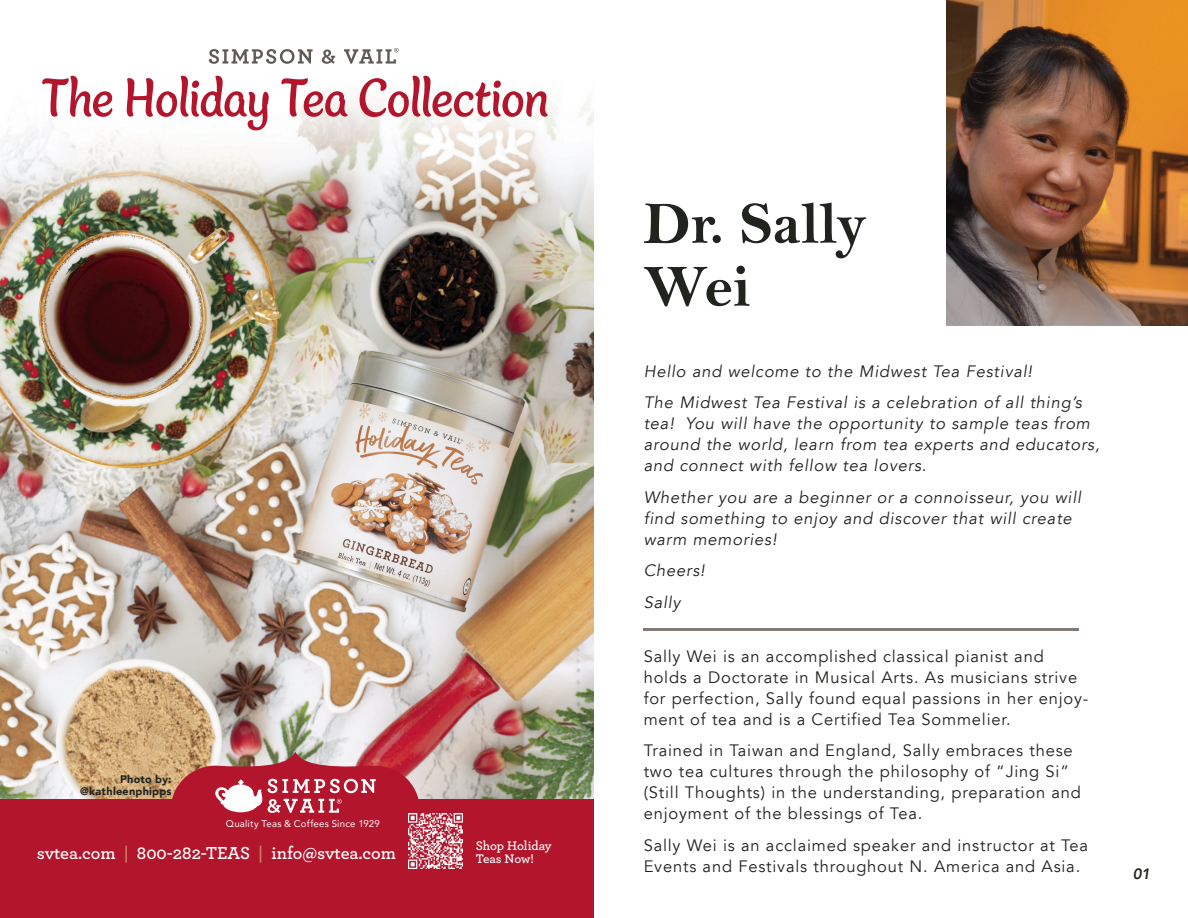
<style>
.page{position:relative;width:1188px;height:918px;background:#fff}
.page>*{position:absolute;margin:0;border:0;box-sizing:border-box;transform-origin:0 0}
.t1{font:500 66.9px "Blanket";letter-spacing:-.01em;color:#b3162c}
.t2{font:60px/63px "Bell MT Bold";color:#20231e}
.t3{font:600 18.15px "Archer";letter-spacing:-.005em;color:#fff}
.t4{font:16.5px/21px "Avenir LT";letter-spacing:.05em;color:#20231e}
.t5{font:italic 16.5px/21px "Avenir LT";letter-spacing:.05em;color:#20231e}
.t6{font:italic 800 15px "Avenir LT";color:#20231e}
.t7{font:600 13.05px/13px "Archer";letter-spacing:-.01em;color:#fff}
.t8{font:900 10.95px/11.7px "Avenir";letter-spacing:.02em;color:#20231e;text-align:right}
.t9{font:9.6px "Avenir";letter-spacing:.02em;color:#fff}
.s1{color:#d4876d}
</style>
<div class="page">
<img style="left:0;top:60px;width:594px;height:739px">
<div style="left:0;top:799px;width:594px;height:118px;background:#b3162c"></div>
<svg style="left:170px;top:752px;width:250px;height:62px"></svg>
<img style="left:408px;top:814px;width:55px;height:54px">
<svg style="left:209px;top:48px;width:190px;height:16px"></svg>
<img style="left:947px;top:0;width:241px;height:325px">
<hr style="left:644px;top:628px;width:435px;height:3px;background:#817a77">
<p class="t1" style="left:42px;top:66px;width:509px">The Holiday Tea Collection</p>
<p class="t8" style="left:80px;top:773px;width:93px">Photo by: @kathleenphipps</p>
<p class="t9" style="left:226px;top:816px;width:155px">Quality Teas &amp; Coffees Since 1929</p>
<p class="t3" style="left:37px;top:840px;width:361px">svtea.com <span class="s1">|</span> 800-282-TEAS <span class="s1">|</span> info@svtea.com</p>
<p class="t7" style="left:476px;top:839px;width:78px">Shop Holiday<br>Teas Now!</p>
<p class="t2" style="left:644px;top:192px;width:224px">Dr. Sally<br>Wei</p>
<p class="t5" style="left:644px;top:361px;width:390px">Hello and welcome to the Midwest Tea Festival!</p>
<p class="t5" style="left:644px;top:393px;width:458px">The Midwest Tea Festival is a celebration of all thing’s tea! You will have the opportunity to sample teas from around the world, learn from tea experts and educators, and connect with fellow tea lovers.</p>
<p class="t5" style="left:644px;top:487px;width:439px">Whether you are a beginner or a connoisseur, you will find something to enjoy and discover that will create warm memories!</p>
<p class="t5" style="left:644px;top:561px;width:63px">Cheers!</p>
<p class="t5" style="left:644px;top:592px;width:38px">Sally</p>
<p class="t4" style="left:644px;top:646px;width:446px">Sally Wei is an accomplished classical pianist and holds a Doctorate in Musical Arts. As musicians strive for perfection, Sally found equal passions in her enjoy&shy;ment of tea and is a Certified Tea Sommelier.</p>
<p class="t4" style="left:644px;top:740px;width:439px">Trained in Taiwan and England, Sally embraces these two tea cultures through the philosophy of “Jing Si” (Still Thoughts) in the understanding, preparation and enjoyment of the blessings of Tea.</p>
<p class="t4" style="left:644px;top:835px;width:446px">Sally Wei is an acclaimed speaker and instructor at Tea<br>Events and Festivals throughout N. America and Asia.</p>
<p class="t6" style="left:1133px;top:864px;width:19px">01</p>
</div>
